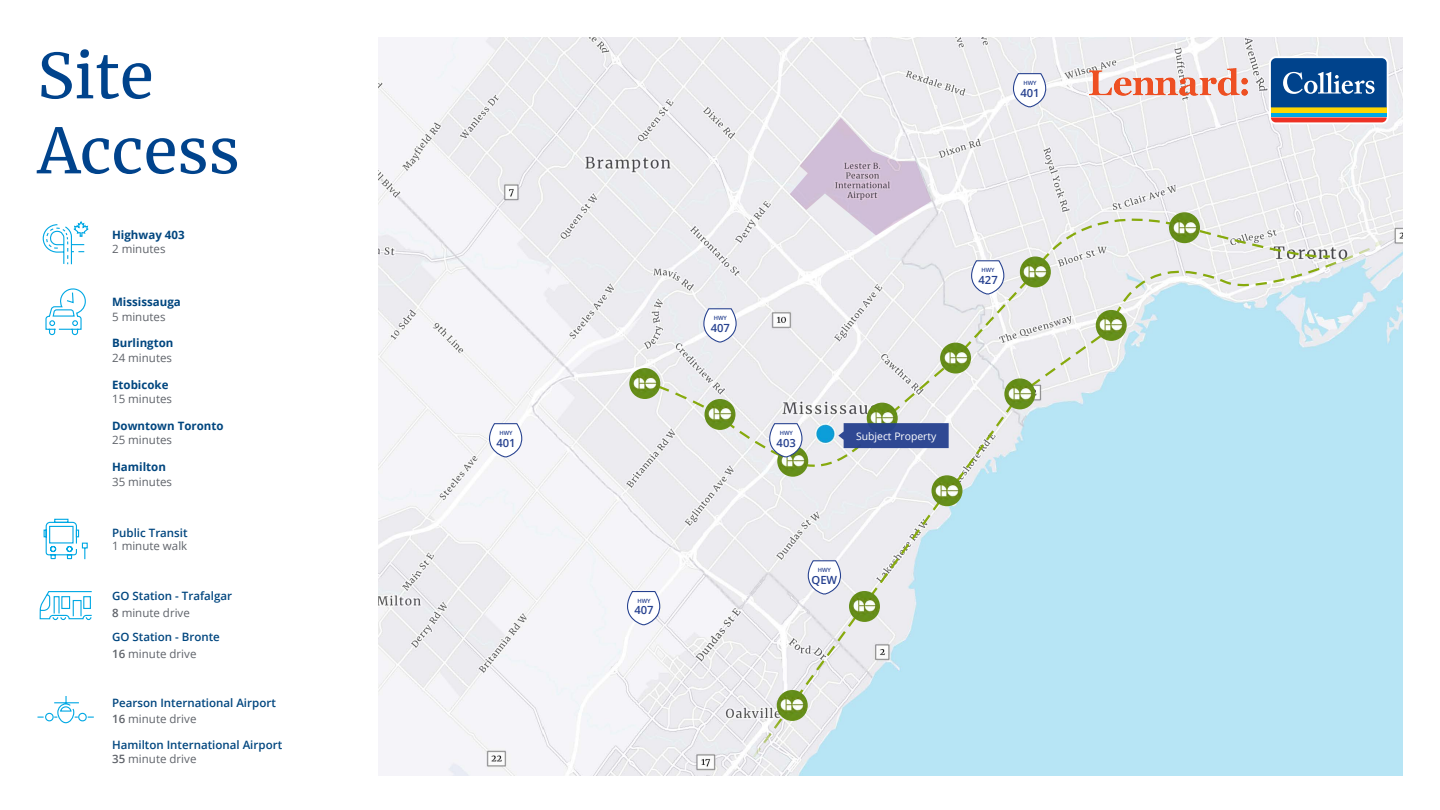
<style>
.page{position:relative;width:1440px;height:810px;background:#fff}
.page>*{position:absolute;margin:0;border:0;box-sizing:border-box;transform-origin:0 0}
.t1{font:61.88px/75px "Merriweather";color:#00438c}
.t2{font:600 11.55px/16.3px "Open Sans";color:#00467f}
.t3{font:11.55px "Open Sans";color:#5f636a}
.t4{font:700 11.55px "Open Sans";color:#00467f}
.t5{font:600 11.25px "Open Sans";color:#25408f}
.t6{font:10.43px "Open Sans";color:#fff}
.t7{font:600 5.78px "Open Sans";color:#25408f}
.s1{color:#5f636a}
.s2{font-weight:400;color:#5f636a}
</style>
<div class="page">
<img style="left:379px;top:38px;width:1023px;height:737px">
<svg style="left:1012px;top:72px;width:35px;height:36px"></svg>
<svg style="left:1269px;top:56px;width:120px;height:68px"></svg>
<div style="left:1271px;top:112px;width:116px;height:5px;background:#00a8e4"></div>
<div style="left:1271px;top:107px;width:116px;height:5px;background:#ffd600"></div>
<svg style="left:1271px;top:58px;width:116px;height:49px;background:#1d5899"></svg>
<svg style="left:43px;top:518px;width:45px;height:42px"></svg>
<svg style="left:45px;top:288px;width:41px;height:48px"></svg>
<svg style="left:39px;top:591px;width:53px;height:30px"></svg>
<svg style="left:42px;top:221px;width:47px;height:44px"></svg>
<svg style="left:37px;top:696px;width:57px;height:28px"></svg>
<svg style="left:626px;top:590px;width:35px;height:56px"></svg>
<svg style="left:488px;top:422px;width:35px;height:56px"></svg>
<div style="left:961px;top:484px;width:423px;height:9px;background:#b7e5f5"></div>
<svg style="left:743px;top:488px;width:208px;height:282px;background:#dae8ee"></svg>
<img style="left:777px;top:690px;width:31px;height:31px;border-radius:15px">
<img style="left:849px;top:591px;width:31px;height:31px;border-radius:15px">
<img style="left:932px;top:475px;width:30px;height:31px;border-radius:15px">
<img style="left:629px;top:368px;width:31px;height:31px;border-radius:15px">
<svg style="left:643px;top:117px;width:752px;height:367px;background:#d9e3e7"></svg>
<img style="left:1090px;top:68px;width:157px;height:27px">
<h1 class="t1" style="left:38px;top:37px;width:204px">Site<br>Access</h1>
<p class="t4" style="left:112px;top:226px;width:74px">Highway 403</p>
<p class="t3" style="left:112px;top:241px;width:55px">2 minutes</p>
<p class="t4" style="left:112px;top:294px;width:70px">Mississauga</p>
<p class="t3" style="left:112px;top:309px;width:55px">5 minutes</p>
<p class="t4" style="left:112px;top:335px;width:63px">Burlington</p>
<p class="t3" style="left:112px;top:350px;width:61px">24 minutes</p>
<p class="t4" style="left:112px;top:376px;width:58px">Etobicoke</p>
<p class="t3" style="left:112px;top:391px;width:61px">15 minutes</p>
<p class="t4" style="left:112px;top:418px;width:113px">Downtown Toronto</p>
<p class="t3" style="left:112px;top:432px;width:61px">25 minutes</p>
<p class="t4" style="left:112px;top:459px;width:55px">Hamilton</p>
<p class="t3" style="left:112px;top:474px;width:61px">35 minutes</p>
<p class="t2" style="left:112px;top:524px;width:77px">Public Transit</p>
<p class="t3" style="left:112px;top:538px;width:77px">1 minute walk</p>
<p class="t2" style="left:112px;top:588px;width:122px">GO Station - Trafalgar<br><span class="s1">8</span> <span class="s2">minute drive</span></p>
<p class="t2" style="left:112px;top:629px;width:109px">GO Station - Bronte<br><span class="s1">16</span> <span class="s2">minute drive</span></p>
<p class="t2" style="left:112px;top:694px;width:165px">Pearson International Airport<br><span class="s1">16</span> <span class="s2">minute drive</span></p>
<p class="t2" style="left:112px;top:738px;width:172px;line-height:13.6px">Hamilton International Airport<br><span class="s1">35</span> <span class="s2">minute drive</span></p>
<p class="t7" style="left:499px;top:429px;width:15px">HWY</p>
<p class="t5" style="left:496px;top:435px;width:21px">401</p>
<p class="t7" style="left:1023px;top:79px;width:15px">HWY</p>
<p class="t5" style="left:1020px;top:85px;width:21px">401</p>
<p class="t7" style="left:637px;top:597px;width:15px">HWY</p>
<p class="t5" style="left:634px;top:603px;width:21px">407</p>
<p class="t7" style="left:714px;top:314px;width:15px">HWY</p>
<p class="t5" style="left:711px;top:320px;width:21px">407</p>
<p class="t7" style="left:780px;top:429px;width:15px">HWY</p>
<p class="t5" style="left:777px;top:435px;width:21px">403</p>
<p class="t7" style="left:982px;top:266px;width:15px">HWY</p>
<p class="t5" style="left:979px;top:272px;width:21px">427</p>
<p class="t6" style="left:856px;top:429px;width:82px">Subject Property</p>
<p class="t7" style="left:818px;top:566px;width:15px">HWY</p>
<p class="t5" style="left:812px;top:572px;width:27px">QEW</p>
</div>
